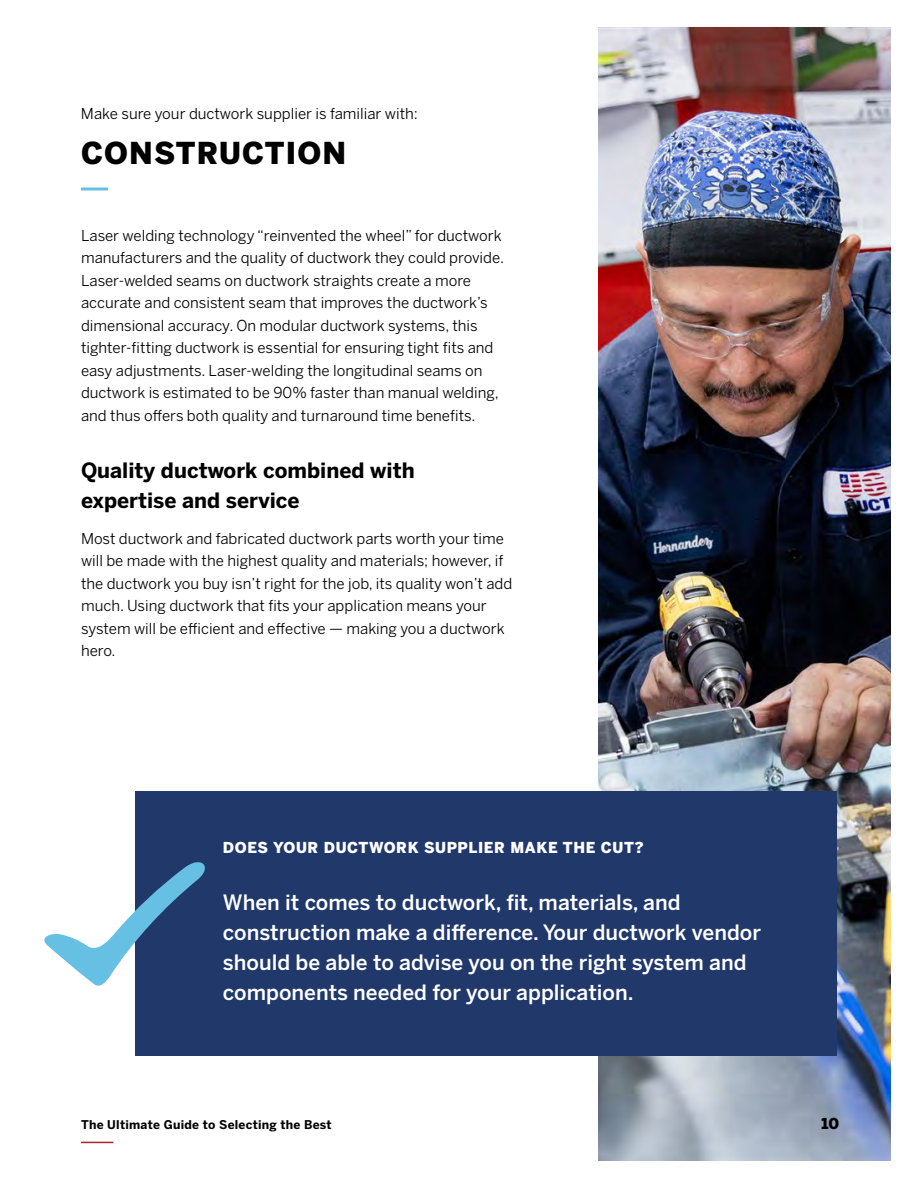
<style>
.page{position:relative;width:918px;height:1188px;background:#fff}
.page>*{position:absolute;margin:0;border:0;box-sizing:border-box;transform-origin:0 0}
.t1{font:900 30px "Benton Sans";letter-spacing:.04em;color:#000}
.t2{font:500 21px/30px "Benton Sans";color:#fff}
.t3{font:700 21px/30px "Benton Sans";color:#000}
.t4{font:15px/22.5px "Benton Sans";color:#000}
.t5{font:900 15px "Benton Sans";letter-spacing:.04em;color:#fff}
.t6{font:900 15px "Benton Sans";color:#000}
.t7{font:700 15px "Benton Sans";color:#000}
.t8{font:700 12px "Benton Sans";letter-spacing:.02em;color:#000}
</style>
<div class="page">
<hr style="left:81px;top:1142px;width:32px;height:1px;background:#b32129">
<img style="left:598px;top:27px;width:293px;height:1134px">
<hr style="left:81px;top:188px;width:27px;height:2px;background:#66c0e3">
<div style="left:135px;top:792px;width:702px;height:264px;background:#21386b"></div>
<svg style="left:44px;top:862px;width:161px;height:124px"></svg>
<p class="t4" style="left:81px;top:102px;width:339px">Make sure your ductwork supplier is familiar with:</p>
<h1 class="t1" style="left:81px;top:135px;width:267px">CONSTRUCTION</h1>
<p class="t4" style="left:81px;top:224px;width:425px">Laser welding technology “reinvented the wheel” for ductwork manufacturers and the quality of ductwork they could provide.<br>Laser-welded seams on ductwork straights create a more accurate and consistent seam that improves the ductwork’s dimensional accuracy. On modular ductwork systems, this tighter-fitting ductwork is essential for ensuring tight fits and easy adjustments. Laser-welding the longitudinal seams on ductwork is estimated to be 90% faster than manual welding, and thus offers both quality and turnaround time benefits.</p>
<h2 class="t3" style="left:81px;top:455px;width:335px">Quality ductwork combined with expertise and service</h2>
<p class="t4" style="left:81px;top:527px;width:433px">Most ductwork and fabricated ductwork parts worth your time will be made with the highest quality and materials; however, if the ductwork you buy isn’t right for the job, its quality won’t add much. Using ductwork that fits your application means your system will be efficient and effective — making you a ductwork hero.</p>
<p class="t5" style="left:223px;top:839px;width:422px">DOES YOUR DUCTWORK SUPPLIER MAKE THE CUT?</p>
<h2 class="t2" style="left:223px;top:887px;width:540px">When it comes to ductwork, fit, materials, and construction make a difference. Your ductwork vendor should be able to advise you on the right system and components needed for your application.</h2>
<p class="t8" style="left:81px;top:1117px;width:252px">The Ultimate Guide to Selecting the Best</p>
<p class="t7" style="left:826px;top:1104px;width:13px">#</p>
<p class="t6" style="left:822px;top:1115px;width:19px">10</p>
</div>
